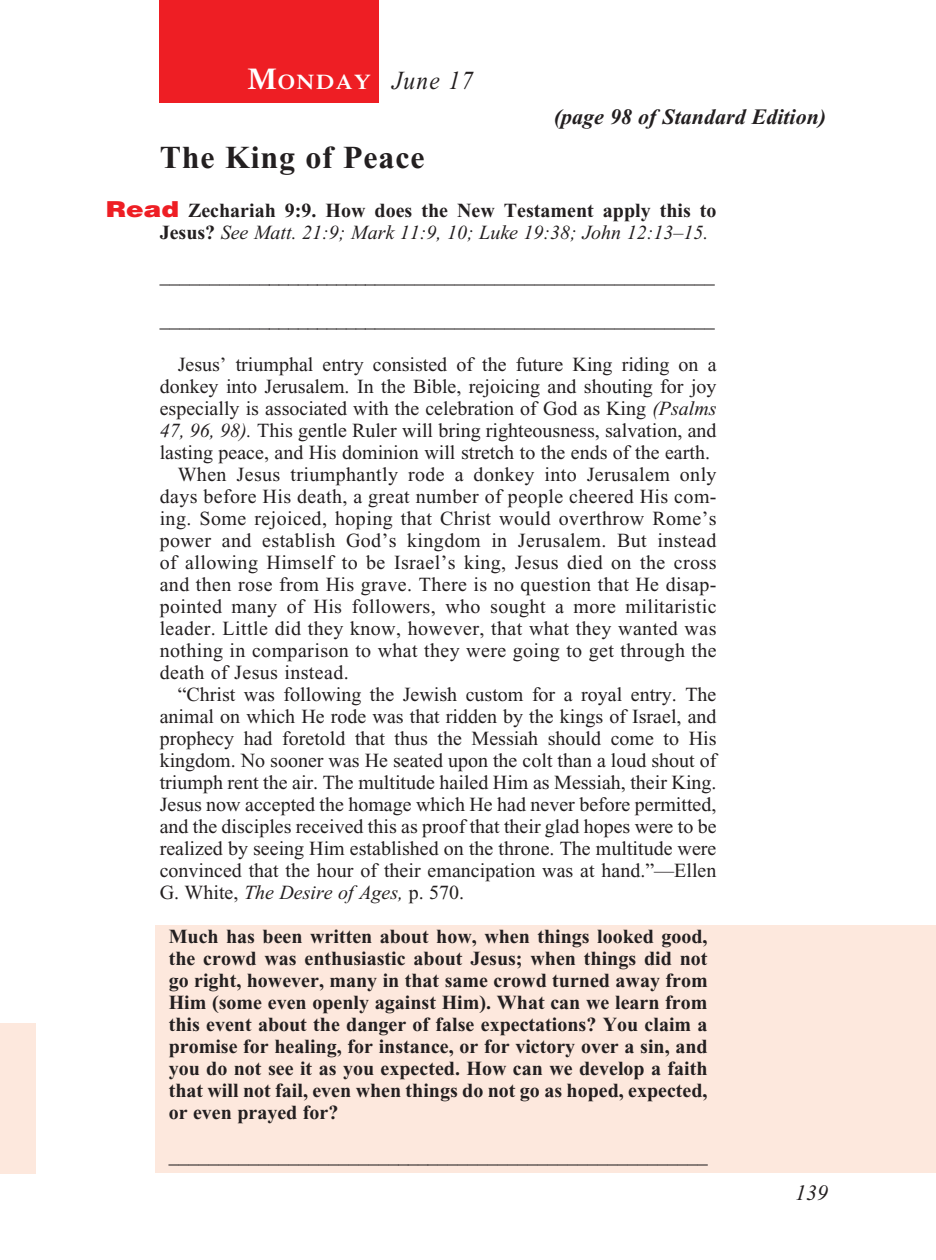
<style>
.page{position:relative;width:936px;height:1260px;background:#fff}
.page>*{position:absolute;margin:0;border:0;box-sizing:border-box;transform-origin:0 0}
._01-Daily_head{font:700 32px "Times New Roman";letter-spacing:.025em;color:#231f20}
._00-Month-Day{font:italic 26px "Times New Roman";letter-spacing:.05em;color:#231f20;scale:.9 1}
.t1{font:italic 700 22px "Times New Roman";color:#231f20}
.t2{font:italic 22px "Times New Roman";color:#231f20}
.t3{font:600 21px "Times";letter-spacing:.07em;color:#fff;scale:1.1 1}
._4-Body_Copy{font:20px/22px "Times New Roman";color:#231f20;text-align:justify}
.x-screened_box-text{font:700 20px/22px "Times New Roman";color:#231f20;text-align:justify}
._6-question{font:700 20px/22px "Times New Roman";color:#231f20}
.s1{font-size:30px}
.s2{font-family:"Helvetica";font-weight:900;font-size:22px;color:#ee1e24}
.s3{font-weight:400;font-style:italic}
.s4{font-style:italic}
</style>
<div class="page">
<div style="left:0;top:1023px;width:36px;height:151px;background:#fde8dd"></div>
<div style="left:155px;top:925px;width:781px;height:247px;background:#fde8dd"></div>
<div style="left:159px;top:0;width:220px;height:103px;background:#ee1e24"></div>
<p class="t3" style="left:247px;top:69px;width:114px"><span class="s1">M</span>ONDAY</p>
<p class="_00-Month-Day" style="left:392px;top:67px;width:92px">June 17</p>
<p class="t1" style="left:554px;top:105px;width:274px">(page 98 of Standard Edition)</p>
<p class="_01-Daily_head" style="left:160px;top:140px;width:266px">The King of Peace</p>
<p class="_6-question" style="left:160px;top:199px;width:558px;text-indent:-54px"><span class="s2">Read</span> Zechariah 9:9. How does the New Testament apply this to<br>Jesus? <span class="s3">See Matt. 21:9; Mark 11:9, 10; Luke 19:38; John 12:13–15.</span></p>
<p class="_4-Body_Copy" style="left:160px;top:265px;width:557px">________________________________________________________</p>
<p class="_4-Body_Copy" style="left:160px;top:309px;width:557px">________________________________________________________</p>
<p class="_4-Body_Copy" style="left:160px;top:353px;width:558px;text-indent:18px">Jesus’ triumphal entry consisted of the future King riding on a donkey into Jerusalem. In the Bible, rejoicing and shouting for joy especially is associated with the celebration of God as King <span class="s4">(Psalms 47, 96, 98).</span> This gentle Ruler will bring righteousness, salvation, and lasting peace, and His dominion will stretch to the ends of the earth.</p>
<p class="_4-Body_Copy" style="left:160px;top:463px;width:558px;text-indent:18px">When Jesus triumphantly rode a donkey into Jerusalem only days before His death, a great number of people cheered His com&shy;ing. Some rejoiced, hoping that Christ would overthrow Rome’s power and establish God’s kingdom in Jerusalem. But instead of allowing Himself to be Israel’s king, Jesus died on the cross and then rose from His grave. There is no question that He disap&shy;pointed many of His followers, who sought a more militaristic leader. Little did they know, however, that what they wanted was nothing in comparison to what they were going to get through the death of Jesus instead.</p>
<p class="_4-Body_Copy" style="left:160px;top:683px;width:558px;text-indent:18px">“Christ was following the Jewish custom for a royal entry. The animal on which He rode was that ridden by the kings of Israel, and prophecy had foretold that thus the Messiah should come to His kingdom. No sooner was He seated upon the colt than a loud shout of triumph rent the air. The multitude hailed Him as Messiah, their King.<br>Jesus now accepted the homage which He had never before permitted, and the disciples received this as proof that their glad hopes were to be realized by seeing Him established on the throne. The multitude were convinced that the hour of their emancipation was at hand.”—Ellen G. White, <span class="s4">The Desire of Ages,</span> p. 570.</p>
<p class="x-screened_box-text" style="left:169px;top:925px;width:540px">Much has been written about how, when things looked good, the crowd was enthusiastic about Jesus; when things did not go right, however, many in that same crowd turned away from Him (some even openly against Him). What can we learn from this event about the danger of false expectations? You claim a promise for healing, for instance, or for victory over a sin, and you do not see it as you expected. How can we develop a faith that will not fail, even when things do not go as hoped, expected, or even prayed for?</p>
<p class="x-screened_box-text" style="left:169px;top:1145px;width:541px">______________________________________________________</p>
<p class="t2" style="left:795px;top:1181px;width:34px">139</p>
</div>
